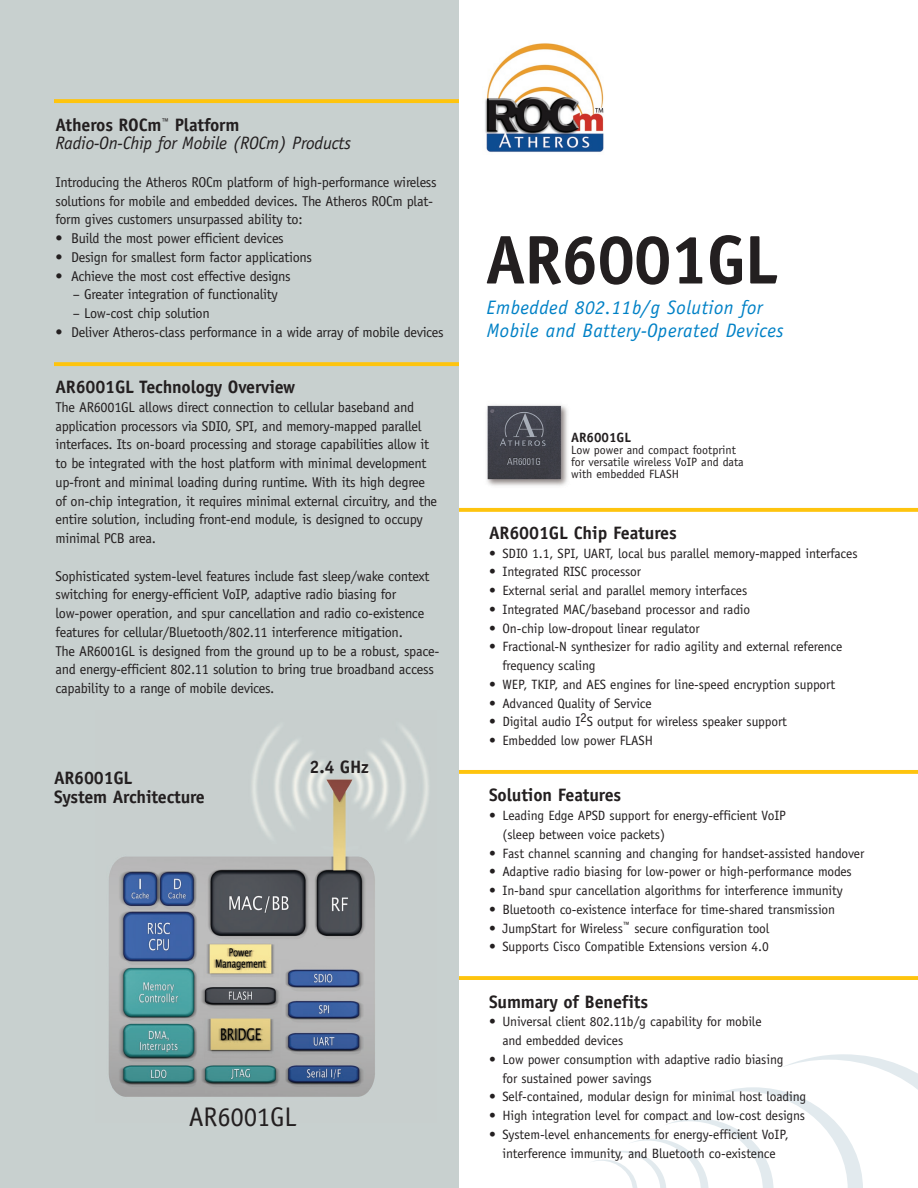
<style>
.page{position:relative;width:918px;height:1188px;background:#fff}
.page>*{position:absolute;margin:0;border:0;box-sizing:border-box;transform-origin:0 0}
.t1{font:700 69px "Officina Sans";letter-spacing:-.02em;color:#231f20}
.t2{font:27px "Officina Sans";letter-spacing:-.01em;color:#231f20}
.t3{font:italic 19.5px/22.5px "Officina Sans";letter-spacing:.02em;color:#0081c6}
.t4{font:700 18px/19.5px "Officina Sans";letter-spacing:-.01em;color:#231f20}
.t5{font:italic 18px/18.8px "Officina Sans";letter-spacing:-.01em;color:#231f20}
.t6{font:14.25px/18.8px "Officina Sans";letter-spacing:-.02em;color:#231f20}
.t7{font:13.5px/18.8px "Officina Sans";letter-spacing:-.01em;color:#231f20}
.t8{font:700 13.5px "Officina Sans";color:#231f20}
.t9{font:12px/12px "Officina Sans";color:#231f20}
.s1{font-weight:700;font-style:normal}
</style>
<div class="page">
<svg style="left:459px;top:770px;width:459px;height:4px;fill:#fec40e"></svg>
<svg style="left:459px;top:508px;width:459px;height:4px;fill:#fec40e"></svg>
<svg style="left:593px;top:1054px;width:325px;height:134px"></svg>
<div style="left:0;top:0;width:459px;height:1188px;background:#c8d0cf"></div>
<svg style="left:459px;top:976px;width:459px;height:4px;fill:#fec40e"></svg>
<img style="left:486px;top:404px;width:82px;height:82px">
<svg style="left:54px;top:99px;width:405px;height:4px;fill:#fec40e"></svg>
<img style="left:485px;top:43px;width:119px;height:109px">
<svg style="left:54px;top:362px;width:405px;height:4px;fill:#fec40e"></svg>
<img style="left:108px;top:727px;width:321px;height:370px">
<p class="t5" style="left:56px;top:115px;width:297px"><span class="s1">Atheros ROCm</span><sup>™</sup> <span class="s1">Platform<br></span>Radio-On-Chip for Mobile (ROCm) Products</p>
<p class="t6" style="left:56px;top:173px;width:383px">Introducing the Atheros ROCm platform of high-performance wireless solutions for mobile and embedded devices. The Atheros ROCm plat&shy;form gives customers unsurpassed ability to:</p>
<p class="t6" style="left:56px;top:229px;width:230px">• Build the most power efficient devices</p>
<p class="t6" style="left:56px;top:248px;width:258px">• Design for smallest form factor applications</p>
<p class="t6" style="left:56px;top:266px;width:237px">• Achieve the most cost effective designs</p>
<p class="t6" style="left:73px;top:285px;width:207px">– Greater integration of functionality</p>
<p class="t6" style="left:73px;top:304px;width:138px">– Low-cost chip solution</p>
<p class="t6" style="left:56px;top:323px;width:390px">• Deliver Atheros-class performance in a wide array of mobile devices</p>
<p class="t4" style="left:56px;top:377px;width:241px">AR6001GL Technology Overview</p>
<p class="t6" style="left:56px;top:398px;width:383px">The AR6001GL allows direct connection to cellular baseband and application processors via SDIO, SPI, and memory-mapped parallel interfaces. Its on-board processing and storage capabilities allow it to be integrated with the host platform with minimal development up-front and minimal loading during runtime. With its high degree of on-chip integration, it requires minimal external circuitry, and the entire solution, including front-end module, is designed to occupy minimal PCB area.</p>
<p class="t6" style="left:56px;top:566px;width:386px">Sophisticated system-level features include fast sleep/wake context switching for energy-efficient VoIP, adaptive radio biasing for low-power operation, and spur cancellation and radio co-existence features for cellular/Bluetooth/802.11 interference mitigation.<br>The AR6001GL is designed from the ground up to be a robust, space&shy;and energy-efficient 802.11 solution to bring true broadband access capability to a range of mobile devices.</p>
<p class="t4" style="left:54px;top:768px;width:152px">AR6001GL<br>System Architecture</p>
<p class="t4" style="left:310px;top:757px;width:61px">2.4 GHz</p>
<h2 class="t2" style="left:189px;top:1101px;width:109px">AR6001GL</h2>
<h1 class="t1" style="left:485px;top:217px;width:295px">AR6001GL</h1>
<h3 class="t3" style="left:487px;top:297px;width:299px">Embedded 802.11b/g Solution for<br>Mobile and Battery-Operated Devices</h3>
<p class="t8" style="left:571px;top:429px;width:62px">AR6001GL</p>
<p class="t9" style="left:571px;top:444px;width:174px">Low power and compact footprint for versatile wireless VoIP and data with embedded FLASH</p>
<p class="t4" style="left:489px;top:523px;width:189px">AR6001GL Chip Features</p>
<p class="t7" style="left:489px;top:544px;width:370px">• SDIO 1.1, SPI, UART, local bus parallel memory-mapped interfaces</p>
<p class="t7" style="left:489px;top:562px;width:154px">• Integrated RISC processor</p>
<p class="t7" style="left:489px;top:581px;width:260px">• External serial and parallel memory interfaces</p>
<p class="t7" style="left:489px;top:600px;width:263px">• Integrated MAC/baseband processor and radio</p>
<p class="t7" style="left:489px;top:619px;width:212px">• On-chip low-dropout linear regulator</p>
<p class="t7" style="left:503px;top:637px;width:341px;text-indent:-14px">• Fractional-N synthesizer for radio agility and external reference frequency scaling</p>
<p class="t7" style="left:489px;top:675px;width:348px">• WEP, TKIP, and AES engines for line-speed encryption support</p>
<p class="t7" style="left:489px;top:694px;width:164px">• Advanced Quality of Service</p>
<p class="t7" style="left:489px;top:712px;width:300px">• Digital audio I2S output for wireless speaker support</p>
<p class="t7" style="left:489px;top:731px;width:165px">• Embedded low power FLASH</p>
<p class="t4" style="left:489px;top:785px;width:134px">Solution Features</p>
<p class="t7" style="left:503px;top:806px;width:285px;text-indent:-14px">• Leading Edge APSD support for energy-efficient VoIP (sleep between voice packets)</p>
<p class="t7" style="left:489px;top:844px;width:377px">• Fast channel scanning and changing for handset-assisted handover</p>
<p class="t7" style="left:489px;top:862px;width:364px">• Adaptive radio biasing for low-power or high-performance modes</p>
<p class="t7" style="left:489px;top:881px;width:355px">• In-band spur cancellation algorithms for interference immunity</p>
<p class="t7" style="left:489px;top:900px;width:348px">• Bluetooth co-existence interface for time-shared transmission</p>
<p class="t7" style="left:489px;top:919px;width:282px">• JumpStart for Wireless<sup>™</sup> secure configuration tool</p>
<p class="t7" style="left:489px;top:937px;width:281px">• Supports Cisco Compatible Extensions version 4.0</p>
<p class="t4" style="left:489px;top:992px;width:161px">Summary of Benefits</p>
<p class="t7" style="left:503px;top:1012px;width:261px;text-indent:-14px">• Universal client 802.11b/g capability for mobile and embedded devices</p>
<p class="t7" style="left:503px;top:1050px;width:282px;text-indent:-14px">• Low power consumption with adaptive radio biasing for sustained power savings</p>
<p class="t7" style="left:489px;top:1087px;width:319px">• Self-contained, modular design for minimal host loading</p>
<p class="t7" style="left:489px;top:1106px;width:318px">• High integration level for compact and low-cost designs</p>
<p class="t7" style="left:489px;top:1125px;width:301px;text-align:center">• System-level enhancements for energy-efficient VoIP, interference immunity, and Bluetooth co-existence</p>
</div>
